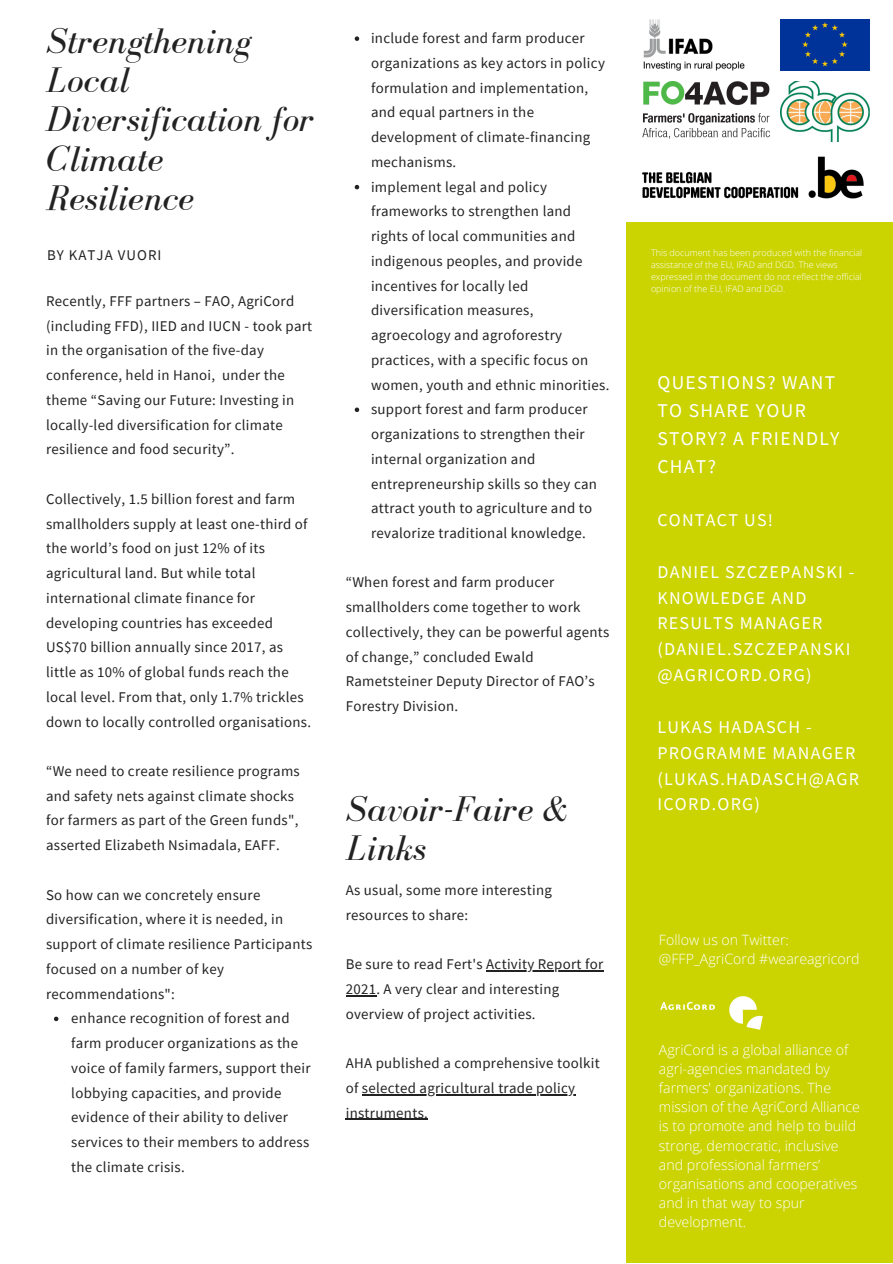
<style>
.page{position:relative;width:893px;height:1264px;background:#fff}
.page>*{position:absolute;margin:0;border:0;box-sizing:border-box;transform-origin:0 0}
.t1{font:italic 36.6px/39.3px "Bodoni FLF";color:#222}
.t2{font:19.5px/28px "Source Sans Pro";letter-spacing:.07em;color:#fff}
.t3{font:18px/25.8px "Source Sans Pro";letter-spacing:.07em;color:#fff}
.t4{font:14.85px/24.8px "Source Sans Pro";letter-spacing:.02em;color:#222}
.t5{font:14.85px "Source Sans Pro";letter-spacing:.07em;color:#222}
.t6{font:300 14.1px/19px "Open Sans";color:#fff}
.t7{font:300 9px/12px "Open Sans";color:#fff}
</style>
<div class="page">
<div style="left:626px;top:0;width:266px;height:1262px;background:#cbd401"></div>
<div style="left:623px;top:0;width:269px;height:222px;background:#fff"></div>
<img style="left:780px;top:82px;width:89px;height:59px">
<img style="left:660px;top:996px;width:103px;height:34px">
<img style="left:643px;top:19px;width:101px;height:52px">
<div style="left:780px;top:19px;width:89px;height:52px;background:#039"></div>
<img style="left:642px;top:82px;width:128px;height:57px">
<img style="left:642px;top:156px;width:222px;height:43px">
<svg style="left:354px;top:36px;width:5px;height:5px"></svg>
<svg style="left:354px;top:185px;width:5px;height:4px"></svg>
<svg style="left:354px;top:407px;width:5px;height:5px"></svg>
<svg style="left:54px;top:1016px;width:4px;height:5px"></svg>
<hr style="left:486px;top:970px;width:117px;height:1px;background:#222">
<hr style="left:346px;top:994px;width:30px;height:2px;background:#222">
<hr style="left:362px;top:1093px;width:213px;height:2px;background:#222">
<hr style="left:346px;top:1118px;width:82px;height:1px;background:#222">
<h1 class="t1" style="left:47px;top:21px;width:269px">Strengthening<br>Local<br>Diversification for<br>Climate<br>Resilience</h1>
<p class="t5" style="left:47px;top:245px;width:116px">BY KATJA VUORI</p>
<p class="t4" style="left:46px;top:288px;width:268px">Recently, FFF partners – FAO, AgriCord (including FFD), IIED and IUCN - took part in the organisation of the five-day conference, held in Hanoi, under the theme “Saving our Future: Investing in locally-led diversification for climate resilience and food security”.</p>
<p class="t4" style="left:46px;top:486px;width:266px">Collectively, 1.5 billion forest and farm smallholders supply at least one-third of the world’s food on just 12% of its agricultural land. But while total international climate finance for developing countries has exceeded US$70 billion annually since 2017, as little as 10% of global funds reach the local level. From that, only 1.7% trickles down to locally controlled organisations.</p>
<p class="t4" style="left:46px;top:758px;width:255px">“We need to create resilience programs and safety nets against climate shocks for farmers as part of the Green funds", asserted Elizabeth Nsimadala, EAFF.</p>
<p class="t4" style="left:46px;top:882px;width:268px">So how can we concretely ensure diversification, where it is needed, in support of climate resilience Participants focused on a number of key recommendations":</p>
<p class="t4" style="left:71px;top:1005px;width:241px">enhance recognition of forest and farm producer organizations as the voice of family farmers, support their lobbying capacities, and provide evidence of their ability to deliver services to their members to address the climate crisis.</p>
<p class="t4" style="left:371px;top:25px;width:240px">include forest and farm producer organizations as key actors in policy formulation and implementation, and equal partners in the development of climate-financing mechanisms.<br>implement legal and policy frameworks to strengthen land rights of local communities and indigenous peoples, and provide incentives for locally led diversification measures, agroecology and agroforestry practices, with a specific focus on women, youth and ethnic minorities. support forest and farm producer organizations to strengthen their internal organization and entrepreneurship skills so they can attract youth to agriculture and to revalorize traditional knowledge.</p>
<p class="t4" style="left:346px;top:570px;width:265px">“When forest and farm producer smallholders come together to work collectively, they can be powerful agents of change,” concluded Ewald<br>Rametsteiner Deputy Director of FAO’s<br>Forestry Division.</p>
<p class="t7" style="left:651px;top:246px;width:213px">This document has been produced with the financial assistance of the EU, IFAD and DGD. The views expressed in the document do not reflect the official opinion of the EU, IFAD and DGD.</p>
<h2 class="t2" style="left:657px;top:368px;width:184px">QUESTIONS? WANT<br>TO SHARE YOUR<br>STORY? A FRIENDLY<br>CHAT?</h2>
<p class="t3" style="left:657px;top:506px;width:117px">CONTACT US!</p>
<p class="t3" style="left:657px;top:558px;width:199px">DANIEL SZCZEPANSKI -<br>KNOWLEDGE AND<br>RESULTS MANAGER (DANIEL.SZCZEPANSKI @AGRICORD.ORG)</p>
<p class="t3" style="left:657px;top:713px;width:203px">LUKAS HADASCH -<br>PROGRAMME MANAGER (LUKAS.HADASCH@AGR</p>
<h1 class="t1" style="left:346px;top:788px;width:223px">Savoir-Faire &amp;</h1>
<p class="t3" style="left:657px;top:791px;width:104px">ICORD.ORG)</p>
<h1 class="t1" style="left:346px;top:827px;width:82px">Links</h1>
<p class="t4" style="left:346px;top:877px;width:208px">As usual, some more interesting resources to share:</p>
<p class="t4" style="left:346px;top:951px;width:259px">Be sure to read Fert's Activity Report for<br>2021. A very clear and interesting overview of project activities.</p>
<p class="t4" style="left:346px;top:1050px;width:255px">AHA published a comprehensive toolkit of selected agricultural trade policy instruments.</p>
<p class="t6" style="left:659px;top:929px;width:202px">Follow us on Twitter: @FFP_AgriCord #weareagricord</p>
<p class="t6" style="left:659px;top:1040px;width:202px">AgriCord is a global alliance of agri-agencies mandated by farmers' organizations. The mission of the AgriCord Alliance is to promote and help to build strong, democratic, inclusive and professional farmers’ organisations and cooperatives and in that way to spur development.</p>
</div>
